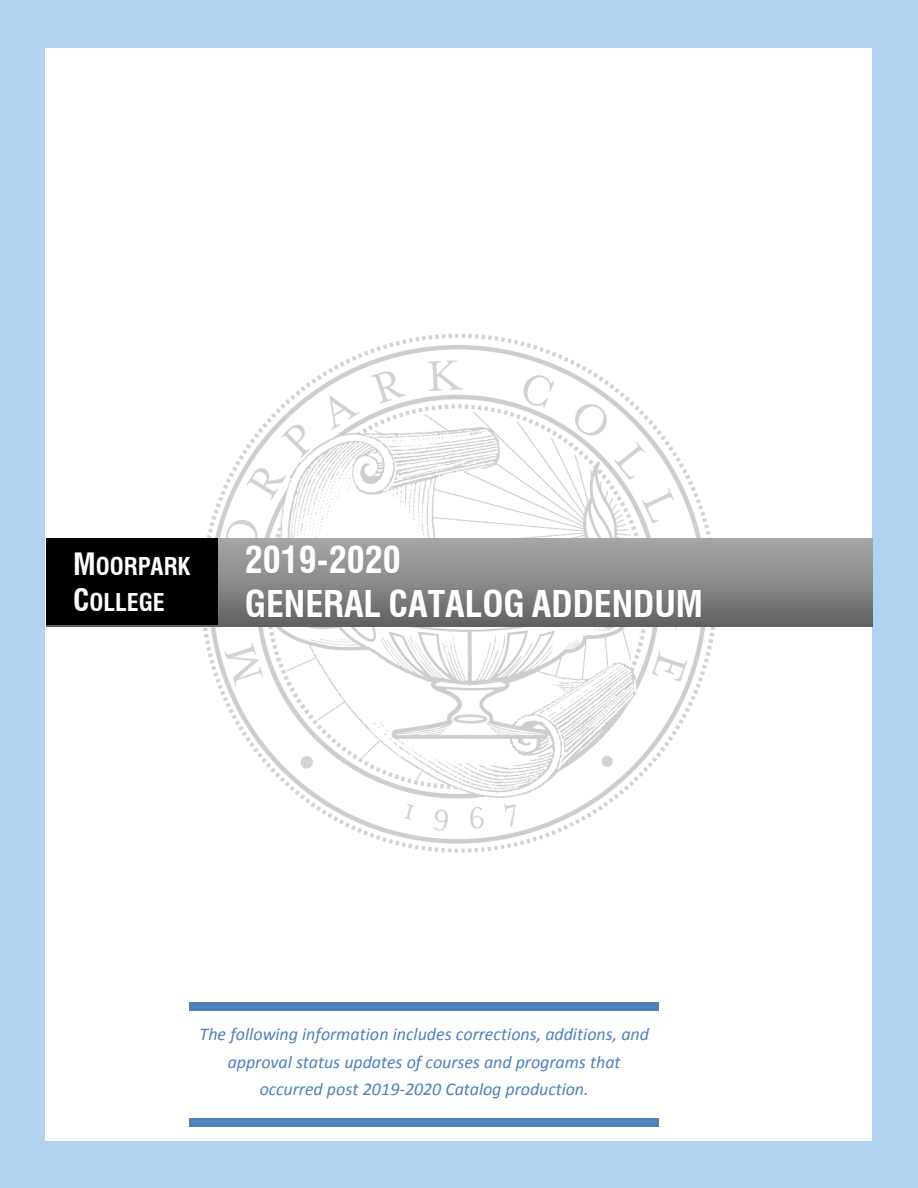
<style>
.page{position:relative;width:918px;height:1188px;background:#b1d3f1}
.page>*{position:absolute;margin:0;border:0;box-sizing:border-box;transform-origin:0 0}
.t1{font:700 condensed 36px/43.2px "Swiss 721 BT";color:#fff}
.t2{font:700 condensed 24px/36px "Swiss 721 BT";color:#fff}
.t3{font:italic 18px/27.6px "Calibri";letter-spacing:-.005em;color:#4f81bd;text-align:center}
.s1{font-size:30px}
</style>
<div class="page">
<div style="left:46px;top:48px;width:826px;height:1092px;background:#fff"></div>
<img style="left:195px;top:334px;width:528px;height:519px">
<div style="left:46px;top:539px;width:826px;height:87px;background:linear-gradient(to bottom,#a9a9a9,#646464)"></div>
<div style="left:46px;top:539px;width:172px;height:86px;background:#000"></div>
<div style="left:189px;top:1002px;width:470px;height:9px;background:#4f81bd"></div>
<div style="left:189px;top:1118px;width:470px;height:9px;background:#4f81bd"></div>
<p class="t2" style="left:73px;top:548px;width:119px"><span class="s1">M</span>OORPARK<br><span class="s1">C</span>OLLEGE</p>
<p class="t1" style="left:245px;top:539px;width:460px">2019-2020<br>GENERAL CATALOG ADDENDUM</p>
<p class="t3" style="left:200px;top:1020px;width:451px">The following information includes corrections, additions, and approval status updates of courses and programs that occurred post 2019-2020 Catalog production.</p>
</div>
